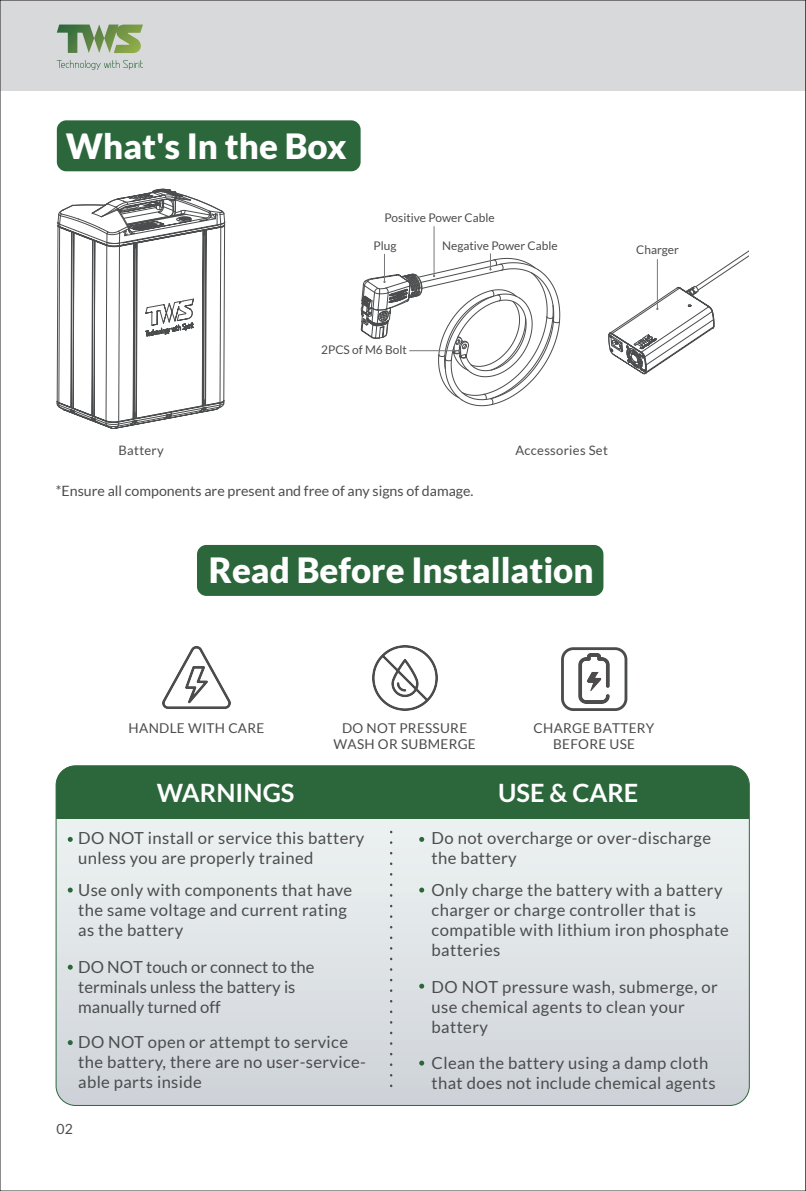
<style>
.page{position:relative;width:806px;height:1191px;background:#fff}
.page>*{position:absolute;margin:0;border:0;box-sizing:border-box;transform-origin:0 0}
.t1{font:900 34.8px "Lato";color:#fff}
.t2{font:700 25.2px "Lato";color:#fff}
.t3{font:16.6px/20px "Lato";letter-spacing:.02em;color:#4b4c4d}
.t4{font:16.6px/20px "Lato";color:#4b4c4d}
.t5{font:14.2px "Lato";color:#4b4c4d}
.t6{font:14px "Lato";color:#4b4c4d}
.t7{font:13.6px/16.2px "Lato";letter-spacing:.02em;color:#4b4c4d;text-align:center}
.t8{font:13px "Lato";letter-spacing:.02em;color:#4b4c4d}
.t9{font:11.8px "Lato";color:#4b4c4d}
</style>
<div class="page">
<div style="left:57px;top:120px;width:303px;height:51px;background:#2c673c;border-radius:9px"></div>
<div style="left:197px;top:545px;width:406px;height:51px;background:#2c673c;border-radius:9px"></div>
<svg style="left:56px;top:818px;width:692px;height:287px"></svg>
<div style="left:56px;top:766px;width:692px;height:52px;background:#2c673c"></div>
<div style="left:0;top:0;width:805px;height:91px;background:#d8d9db"></div>
<svg style="left:57px;top:24px;width:86px;height:29px"></svg>
<svg style="left:805px;top:0;width:1px;height:1191px"></svg>
<svg style="left:389px;top:832px;width:3px;height:258px"></svg>
<svg style="left:68px;top:964px;width:5px;height:5px"></svg>
<svg style="left:68px;top:887px;width:5px;height:5px"></svg>
<svg style="left:68px;top:837px;width:5px;height:5px"></svg>
<svg style="left:419px;top:837px;width:5px;height:5px"></svg>
<svg style="left:419px;top:887px;width:5px;height:5px"></svg>
<svg style="left:419px;top:983px;width:5px;height:5px"></svg>
<svg style="left:419px;top:1060px;width:5px;height:5px"></svg>
<svg style="left:68px;top:1040px;width:5px;height:5px"></svg>
<img style="left:578px;top:653px;width:32px;height:51px">
<img style="left:372px;top:645px;width:65px;height:65px">
<div style="left:560px;top:647px;width:67px;height:64px;border:3px solid #4b4c4d;border-radius:11px"></div>
<hr style="left:433px;top:226px;width:1px;height:50px;background:#76787b">
<svg style="left:360px;top:253px;width:200px;height:153px"></svg>
<svg style="left:56px;top:60px;width:186px;height:649px"></svg>
<svg style="left:608px;top:251px;width:139px;height:123px"></svg>
<h1 class="t1" style="left:66px;top:126px;width:282px">What's In the Box</h1>
<p class="t9" style="left:384px;top:211px;width:112px">Positive Power Cable</p>
<p class="t9" style="left:373px;top:239px;width:24px">Plug</p>
<p class="t9" style="left:442px;top:239px;width:117px">Negative Power Cable</p>
<p class="t9" style="left:636px;top:243px;width:44px">Charger</p>
<p class="t9" style="left:321px;top:343px;width:87px">2PCS of M6 Bolt</p>
<p class="t8" style="left:118px;top:443px;width:47px">Battery</p>
<p class="t8" style="left:515px;top:443px;width:94px">Accessories Set</p>
<p class="t5" style="left:56px;top:482px;width:419px">*Ensure all components are present and free of any signs of damage.</p>
<h1 class="t1" style="left:209px;top:549px;width:386px">Read Before Installation</h1>
<p class="t7" style="left:128px;top:720px;width:137px">HANDLE WITH CARE</p>
<p class="t7" style="left:333px;top:720px;width:144px">DO NOT PRESSURE<br>WASH OR SUBMERGE</p>
<p class="t7" style="left:533px;top:720px;width:122px">CHARGE BATTERY<br>BEFORE USE</p>
<h2 class="t2" style="left:157px;top:778px;width:139px">WARNINGS</h2>
<h2 class="t2" style="left:498px;top:778px;width:142px">USE &amp; CARE</h2>
<p class="t3" style="left:78px;top:828px;width:287px">DO NOT install or service this battery unless you are properly trained</p>
<p class="t3" style="left:431px;top:828px;width:281px">Do not overcharge or over-discharge the battery</p>
<p class="t3" style="left:431px;top:879px;width:298px">Only charge the battery with a battery charger or charge controller that is compatible with lithium iron phosphate batteries</p>
<p class="t3" style="left:431px;top:976px;width:287px">DO NOT pressure wash, submerge, or use chemical agents to clean your battery</p>
<p class="t3" style="left:431px;top:1052px;width:285px">Clean the battery using a damp cloth that does not include chemical agents</p>
<p class="t3" style="left:78px;top:879px;width:275px">Use only with components that have the same voltage and current rating as the battery</p>
<p class="t4" style="left:78px;top:957px;width:238px">DO NOT touch or connect to the terminals unless the battery is manually turned off</p>
<p class="t3" style="left:78px;top:1032px;width:289px">DO NOT open or attempt to service the battery, there are no user-service&shy;able parts inside</p>
<p class="t6" style="left:57px;top:1121px;width:18px">02</p>
</div>
